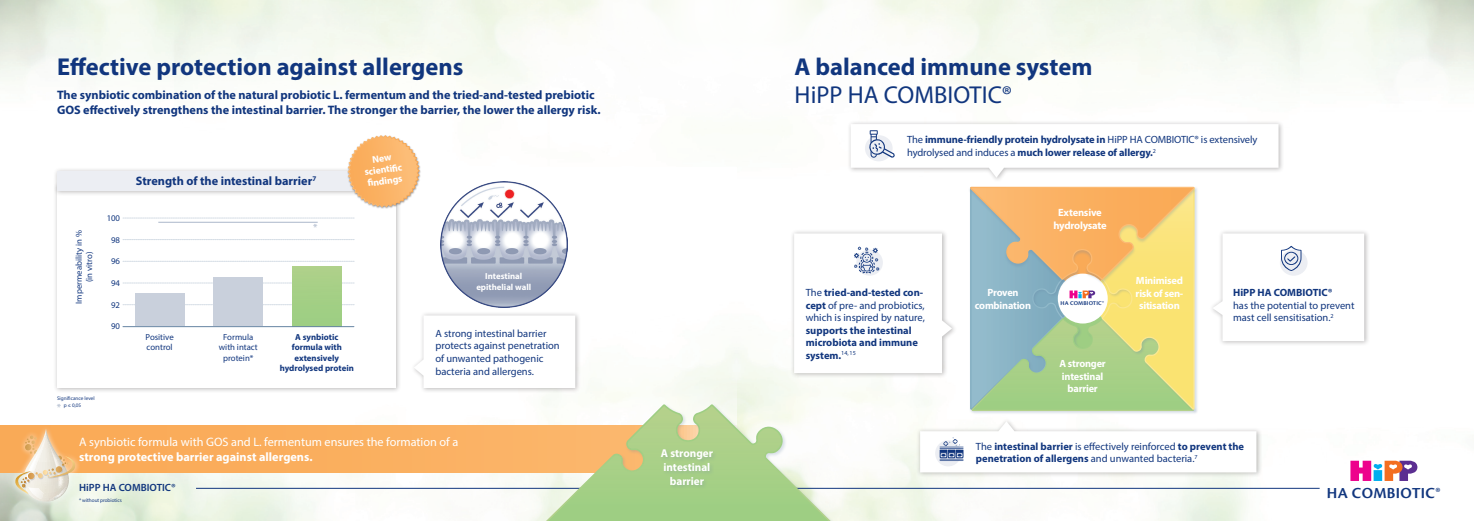
<style>
.page{position:relative;width:1474px;height:521px;background:#fff}
.page>*{position:absolute;margin:0;border:0;box-sizing:border-box;transform-origin:0 0}
.t1{font:700 24.5px "Myriad Pro";color:#11367e}
.t2{font:24.5px "Myriad Pro";color:#11367e}
.t3{font:600 15.92px "Cronos Pro";letter-spacing:.02em;color:#11367e}
.t4{font:700 12.25px/15.8px "Myriad Pro";color:#11367e}
.t5{font:12.25px "Myriad Pro";color:#fff}
.t6{font:700 12.25px "Myriad Pro";color:#fff}
.t7{font:700 11.38px/13.7px "Myriad Pro";color:#fff;text-align:center}
.t8{font:700 10.5px/12.6px "Myriad Pro";color:#11367e}
.t9{font:10.5px/12.6px "Myriad Pro";color:#11367e}
.t10{font:700 10.5px/12.6px "Myriad Pro";letter-spacing:-.02em;color:#fff;text-align:center}
.t11{font:600 10.5px "Myriad Pro";color:#11367e}
.t12{font:10.5px "Myriad Pro";color:#abb7ca}
.t13{font:700 9.89px/11.3px "Myriad Pro";color:#fff;text-align:center}
.t14{font:8.75px/10.5px "Myriad Pro";color:#11367e;text-align:center}
.t15{font:700 8.75px/10.5px "Myriad Pro";color:#11367e;text-align:center}
.t16{font:700 8.75px/10.5px "Myriad Pro";color:#fff;text-align:center}
.t17{font:600 6.12px "Cronos Pro";letter-spacing:.02em;color:#11367e}
.t18{font:5.25px/7px "Myriad Pro";letter-spacing:-.01em;color:#11367e}
.s1{font-weight:400}
.s2{font-weight:700}
</style>
<div class="page">
<img style="left:0;top:350px;width:1320px;height:171px">
<svg style="left:567px;top:366px;width:59px;height:37px"></svg>
<svg style="left:626px;top:366px;width:268px;height:155px;fill:#fafbf5"></svg>
<svg style="left:568px;top:0;width:59px;height:120px"></svg>
<svg style="left:627px;top:0;width:269px;height:144px"></svg>
<div style="left:0;top:426px;width:737px;height:46px;background:#faae5d"></div>
<div style="left:53px;top:181px;width:348px;height:213px;background:#231f20;opacity:.3"></div>
<div style="left:57px;top:185px;width:338px;height:203px;background:#fff"></div>
<svg style="left:123px;top:218px;width:231px;height:1px"></svg>
<svg style="left:123px;top:239px;width:231px;height:1px"></svg>
<svg style="left:123px;top:261px;width:231px;height:1px"></svg>
<svg style="left:123px;top:304px;width:231px;height:1px"></svg>
<svg style="left:123px;top:283px;width:231px;height:1px"></svg>
<div style="left:53px;top:167px;width:323px;height:29px;background:#231f20;opacity:.3"></div>
<div style="left:57px;top:171px;width:313px;height:20px;background:#eceef3"></div>
<div style="left:135px;top:294px;width:49px;height:32px;background:#c9d0dc"></div>
<div style="left:213px;top:277px;width:50px;height:49px;background:#c9d0dc"></div>
<div style="left:292px;top:267px;width:50px;height:59px;background:#a4cf85"></div>
<hr style="left:123px;top:326px;width:231px;height:1px;background:#6684a3">
<div style="left:347px;top:135px;width:75px;height:74px;background:#231f20;opacity:.5"></div>
<svg style="left:347px;top:135px;width:73px;height:73px"></svg>
<div style="left:410px;top:311px;width:171px;height:83px;background:#231f20;opacity:.3"></div>
<svg style="left:414px;top:315px;width:161px;height:73px"></svg>
<img style="left:440px;top:181px;width:127px;height:127px">
<div style="left:971px;top:318px;width:226px;height:97px;background:#f3f4f6"></div>
<div style="left:1101px;top:186px;width:97px;height:228px;background:#e8ecf1"></div>
<svg style="left:969px;top:186px;width:226px;height:226px;background:#ccc88e"></svg>
<div style="left:790px;top:229px;width:167px;height:150px;background:#231f20;opacity:.3"></div>
<svg style="left:794px;top:233px;width:158px;height:140px"></svg>
<div style="left:1209px;top:229px;width:160px;height:118px;background:#231f20;opacity:.3"></div>
<svg style="left:1212px;top:233px;width:152px;height:108px"></svg>
<div style="left:916px;top:418px;width:346px;height:60px;background:#231f20;opacity:.3"></div>
<svg style="left:920px;top:421px;width:336px;height:51px"></svg>
<div style="left:846px;top:120px;width:438px;height:63px;background:#231f20;opacity:.3"></div>
<svg style="left:850px;top:124px;width:428px;height:54px"></svg>
<svg style="left:1350px;top:461px;width:67px;height:20px"></svg>
<hr style="left:196px;top:488px;width:1123px;height:1px;background:#11367e">
<div style="left:10px;top:424px;width:71px;height:83px;background:#fff;opacity:.75"></div>
<svg style="left:15px;top:428px;width:61px;height:73px"></svg>
<hr style="left:158px;top:222px;width:160px;height:1px;background:#abb7ca">
<svg style="left:539px;top:403px;width:298px;height:118px"></svg>
<div style="left:660px;top:448px;width:58px;height:42px;background:#a4cd88"></div>
<h1 class="t1" style="left:57px;top:51px;width:408px">Effective protection against allergens</h1>
<p class="t4" style="left:57px;top:86px;width:545px">The synbiotic combination of the natural probiotic L. fermentum and the tried-and-tested prebiotic<br>GOS effectively strengthens the intestinal barrier. The stronger the barrier, the lower the allergy risk.</p>
<p class="t14" style="left:73px;top:304px;width:75px;rotate:-90deg">Impermeability in % (in vitro)</p>
<p class="t14" style="left:107px;top:213px;width:15px">100</p>
<p class="t14" style="left:111px;top:234px;width:10px">98</p>
<p class="t14" style="left:111px;top:256px;width:10px">96</p>
<p class="t14" style="left:111px;top:300px;width:10px">92</p>
<p class="t14" style="left:111px;top:278px;width:10px">94</p>
<p class="t14" style="left:111px;top:321px;width:10px">90</p>
<p class="t18" style="left:64px;top:395px;width:33px;text-indent:-7px">Significance level p ≤ 0,05</p>
<p class="t12" style="left:57px;top:401px;width:6px">*</p>
<p class="t4" style="left:136px;top:173px;width:182px">Strength of the intestinal barrier<sup>7</sup></p>
<p class="t12" style="left:313px;top:221px;width:6px">*</p>
<p class="t13" style="left:362px;top:155px;width:39px;rotate:-8deg">New scientifi c fi ndings</p>
<p class="t14" style="left:145px;top:331px;width:30px;text-align:left">Positive control</p>
<p class="t14" style="left:219px;top:331px;width:41px">Formula with intact protein*</p>
<p class="t15" style="left:280px;top:331px;width:76px">A synbiotic formula with extensively hydrolysed protein</p>
<p class="t16" style="left:476px;top:271px;width:56px">Intestinal epithelial wall</p>
<p class="t9" style="left:435px;top:327px;width:126px">A strong intestinal barrier protects against penetration of unwanted pathogenic bacteria and allergens.</p>
<p class="t5" style="left:79px;top:435px;width:381px">A synbiotic formula with GOS and L. fermentum ensures the formation of a</p>
<p class="t6" style="left:79px;top:449px;width:235px">strong protective barrier against allergens.</p>
<p class="t11" style="left:79px;top:481px;width:98px">HiPP HA COMBIOTIC®</p>
<p class="t18" style="left:79px;top:496px;width:44px">* without probiotics</p>
<p class="t7" style="left:660px;top:446px;width:54px">A stronger intestinal barrier</p>
<h1 class="t1" style="left:794px;top:51px;width:299px">A balanced immune system</h1>
<h1 class="t2" style="left:794px;top:80px;width:219px">HiPP HA COMBIOTIC®</h1>
<p class="t8" style="left:907px;top:133px;width:352px"><span class="s1">The</span> immune-friendly protein hydrolysate in <span class="s1">HiPP HA COMBIOTIC® is extensively hydrolysed and induces a</span> much lower release of allergy.<sup>2</sup></p>
<p class="t9" style="left:805px;top:286px;width:121px">The <span class="s2">tried-and-tested con&shy;cept</span> of pre- and probiotics, which is inspired by nature,</p>
<p class="t8" style="left:805px;top:323px;width:114px">supports the intestinal microbiota and immune system.<sup>14,15</sup></p>
<p class="t10" style="left:975px;top:286px;width:58px">Proven combination</p>
<p class="t10" style="left:1053px;top:206px;width:55px">Extensive hydrolysate</p>
<p class="t17" style="left:1060px;top:299px;width:45px">HA COMBIOTIC®</p>
<p class="t10" style="left:1059px;top:357px;width:48px">A stronger intestinal barrier</p>
<p class="t10" style="left:1135px;top:274px;width:49px">Minimised risk of sen&shy;sitisation</p>
<p class="t8" style="left:1233px;top:286px;width:101px">HiPP HA COMBIOTIC®</p>
<p class="t9" style="left:1233px;top:298px;width:123px">has the potential to prevent mast cell sensitisation.<sup>2</sup></p>
<p class="t8" style="left:975px;top:439px;width:270px"><span class="s1">The</span> intestinal barrier <span class="s1">is effectively reinforced</span> to prevent the penetration of allergens <span class="s1">and unwanted bacteria.</span><sup>7</sup></p>
<h2 class="t3" style="left:1326px;top:484px;width:115px">HA COMBIOTIC®</h2>
</div>
